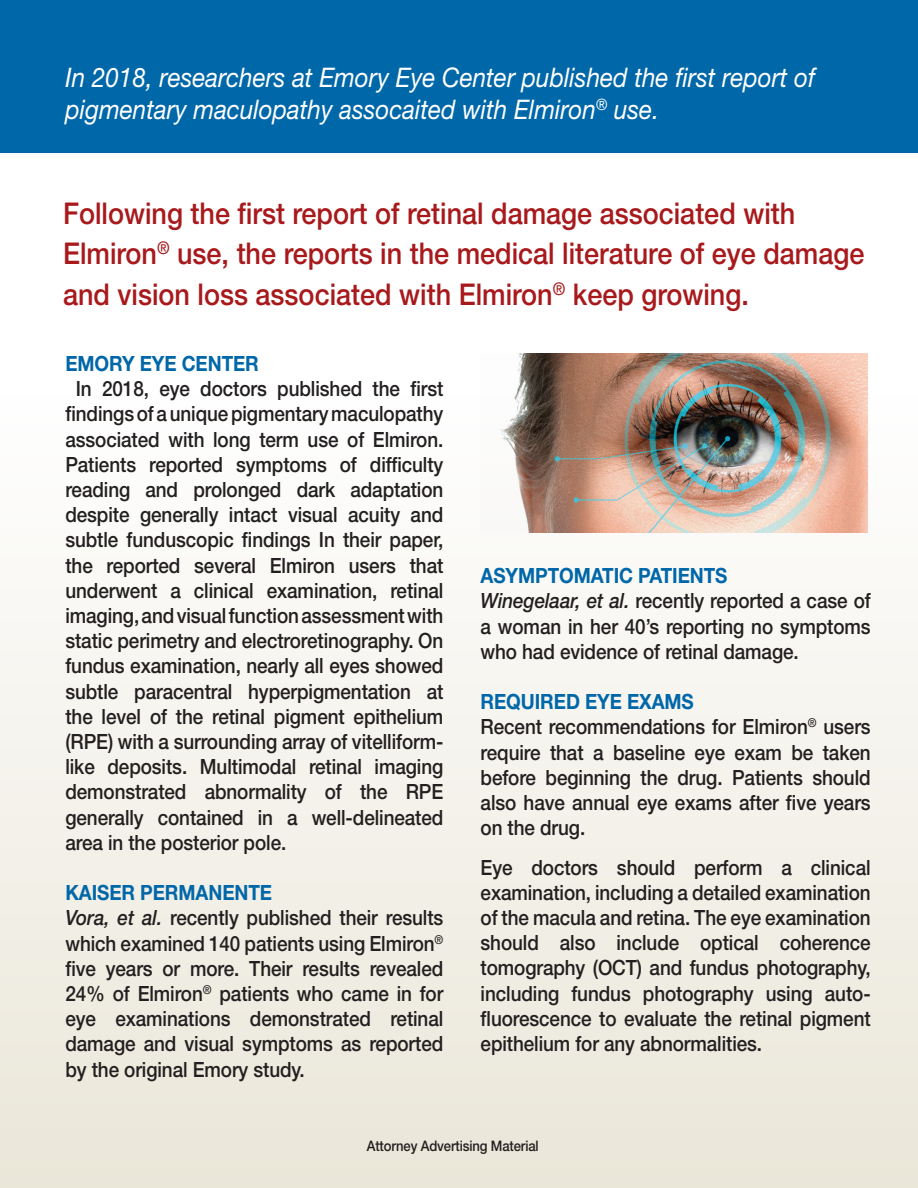
<style>
.page{position:relative;width:918px;height:1188px;background:#fff}
.page>*{position:absolute;margin:0;border:0;box-sizing:border-box;transform-origin:0 0}
.t1{font:500 30px/40.5px "Helvetica Neue LT Std";color:#a8191c;scale:.9 1}
.t2{font:italic 27px/32.4px "Helvetica Neue LT Std";color:#fff;scale:.9 1}
.t3{font:500 21px/25.2px "Helvetica Neue LT Std";letter-spacing:-.005em;color:#231f20;scale:.9 1}
.t4{font:700 21px "Helvetica Neue LT Std";letter-spacing:-.005em;color:#0067a9;scale:.9 1}
.t5{font:500 14.55px "Helvetica Neue LT Std";letter-spacing:-.01em;color:#231f20;scale:.9 1}
.s1{font-weight:700;color:#0067a9}
.s2{font-style:italic}
</style>
<div class="page">
<div style="left:0;top:390px;width:918px;height:798px;background:linear-gradient(to bottom,#fefefe,#eae6d9)"></div>
<div style="left:0;top:0;width:918px;height:152px;background:#0067a9"></div>
<img style="left:481px;top:353px;width:387px;height:179px">
<p class="t2" style="left:65px;top:61px;width:835px">In 2018, researchers at Emory Eye Center published the first report of pigmentary maculopathy assocaited with Elmiron<sup>®</sup> use.</p>
<h1 class="t1" style="left:63px;top:193px;width:892px">Following the first report of retinal damage associated with<br>Elmiron<sup>®</sup> use, the reports in the medical literature of eye damage and vision loss associated with Elmiron<sup>®</sup> keep growing.</h1>
<p class="t4" style="left:65px;top:350px;width:217px">EMORY EYE CENTER</p>
<p class="t3" style="left:65px;top:376px;width:422px;text-align:justify;text-indent:10px">In 2018, eye doctors published the first findings of a unique pigmentary maculopathy associated with long term use of Elmiron.<br>Patients reported symptoms of difficulty reading and prolonged dark adaptation despite generally intact visual acuity and subtle funduscopic findings In their paper, the reported several Elmiron users that underwent a clinical examination, retinal imaging, and visual function assessment with static perimetry and electroretinography. On fundus examination, nearly all eyes showed subtle paracentral hyperpigmentation at the level of the retinal pigment epithelium (RPE) with a surrounding array of vitelliform&shy;like deposits. Multimodal retinal imaging demonstrated abnormality of the RPE generally contained in a well-delineated area in the posterior pole.</p>
<p class="t3" style="left:65px;top:880px;width:422px"><span class="s1">KAISER PERMANENTE<br></span><span class="s2">Vora, et al.</span> recently published their results which examined 140 patients using Elmiron<sup>® </sup>five years or more. Their results revealed 24% of Elmiron<sup>®</sup> patients who came in for eye examinations demonstrated retinal damage and visual symptoms as reported by the original Emory study.</p>
<p class="t3" style="left:481px;top:563px;width:435px"><span class="s1">ASYMPTOMATIC PATIENTS<br></span><span class="s2">Winegelaar, et al.</span> recently reported a case of a woman in her 40’s reporting no symptoms who had evidence of retinal damage.</p>
<p class="t3" style="left:481px;top:689px;width:435px"><span class="s1">REQUIRED EYE EXAMS<br></span>Recent recommendations for Elmiron<sup>®</sup> users require that a baseline eye exam be taken before beginning the drug. Patients should also have annual eye exams after five years on the drug.</p>
<p class="t3" style="left:481px;top:854px;width:435px;text-align:justify">Eye doctors should perform a clinical examination, including a detailed examination of the macula and retina. The eye examination should also include optical coherence tomography (OCT) and fundus photography, including fundus photography using auto&shy;fluorescence to evaluate the retinal pigment epithelium for any abnormalities.</p>
<p class="t5" style="left:367px;top:1137px;width:192px">Attorney Advertising Material</p>
</div>
